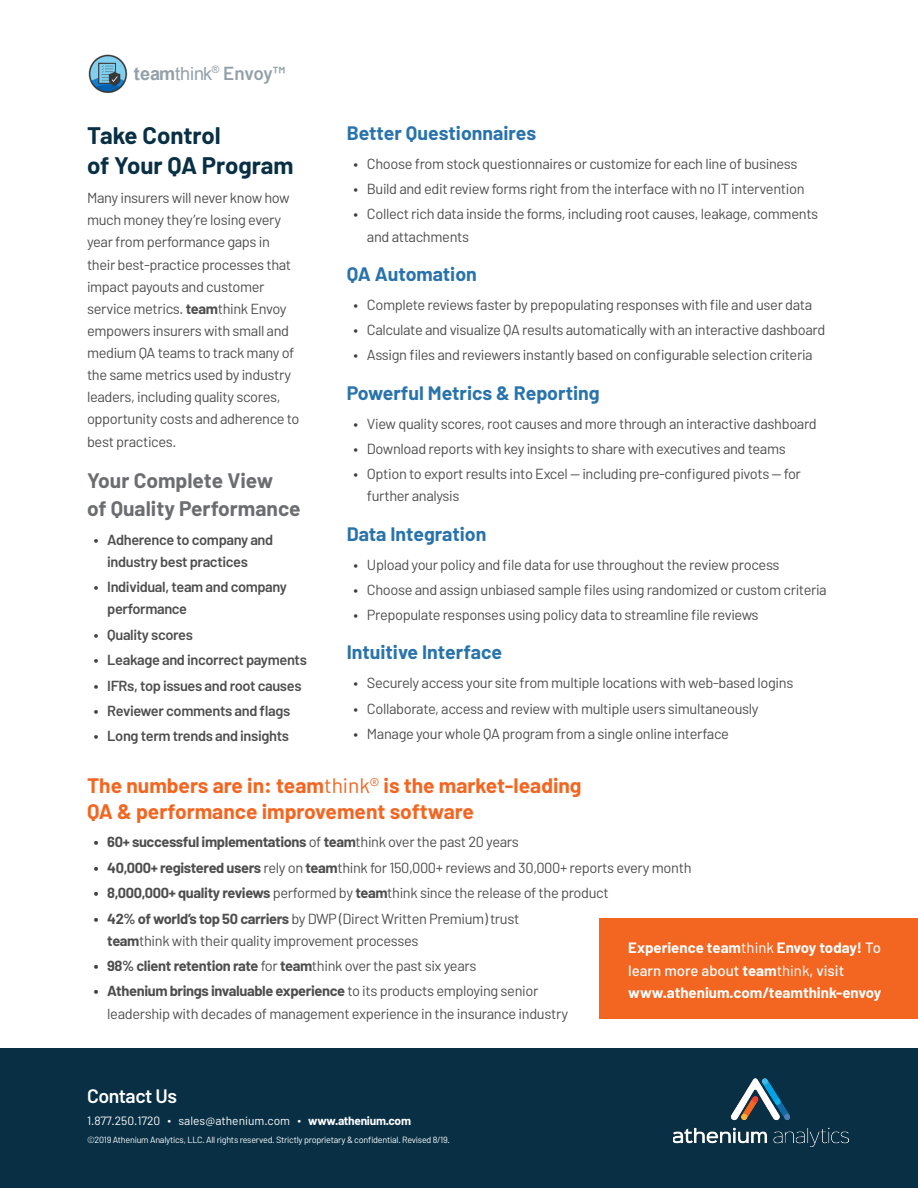
<style>
.page{position:relative;width:918px;height:1188px;background:#fff}
.page>*{position:absolute;margin:0;border:0;box-sizing:border-box;transform-origin:0 0}
.Header_2{font:700 24px/30px "Barlow";color:#082f44}
.Header_2-2{font:700 21px/25.5px "Barlow";color:#f36621}
.Header_2-3{font:700 21px/28.5px "Barlow";color:#6c6d70}
.Header_2-4{font:700 19.5px "Barlow";color:#2973ac}
.t1{font:600 19.5px "Barlow";letter-spacing:-.025em;color:#fff}
.Intro{font:600 18.9px "Barlow";letter-spacing:-.02em;color:#94a0a9}
.Body_Copy{font:700 15px/22.5px "Barlow";color:#fff}
.Body_Copy-2{font:14.7px/22.2px "Barlow";letter-spacing:-.025em;color:#4e4e4e}
.t2{font:600 14.7px/22.2px "Barlow";letter-spacing:-.025em;color:#4e4e4e}
.t3{font:700 14.7px "Barlow";letter-spacing:-.025em;color:#4e4e4e}
.Body_Copy-3{font:12px "Barlow";color:#fff}
.t4{font:10.2px "Arial";color:#94a0a9}
.Body_Copy-4{font:9px "Barlow";letter-spacing:-.025em;color:#fff}
.s1{font-family:"Arial";font-weight:700;font-size:18.15px}
.s2{font-family:"Arial";font-weight:400;font-size:18.15px}
.s3{font-size:15px;color:#3e3e3f}
.s4{font-weight:700}
.s5{font-weight:400}
.s6{font-weight:700;font-size:15px;color:#3e3e3f}
.s7{font-weight:500}
</style>
<div class="page">
<div style="left:0;top:1049px;width:918px;height:139px;background:#082f44"></div>
<img style="left:673px;top:1079px;width:176px;height:67px">
<img style="left:88px;top:54px;width:40px;height:40px">
<div style="left:600px;top:918px;width:318px;height:100px;background:#f36621"></div>
<p class="t4" style="left:212px;top:63px;width:9px">®</p>
<p class="Intro" style="left:134px;top:61px;width:153px"><span class="s1">team</span><span class="s2">think</span> Envoy™</p>
<p class="Header_2-4" style="left:347px;top:121px;width:191px">Better Questionnaires</p>
<p class="Body_Copy-2" style="left:353px;top:152px;width:446px"><span class="s3">•</span> Choose from stock questionnaires or customize for each line of business</p>
<p class="Body_Copy-2" style="left:353px;top:177px;width:453px"><span class="s3">•</span> Build and edit review forms right from the interface with no IT intervention</p>
<p class="Body_Copy-2" style="left:367px;top:203px;width:453px;text-indent:-14px"><span class="s3">•</span> Collect rich data inside the forms, including root causes, leakage, comments and attachments</p>
<p class="Header_2-4" style="left:347px;top:262px;width:132px">QA Automation</p>
<p class="Body_Copy-2" style="left:353px;top:293px;width:460px"><span class="s3">•</span> Complete reviews faster by prepopulating responses with file and user data</p>
<p class="Body_Copy-2" style="left:353px;top:318px;width:473px"><span class="s3">•</span> Calculate and visualize QA results automatically with an interactive dashboard</p>
<p class="Body_Copy-2" style="left:353px;top:344px;width:461px"><span class="s3">•</span> Assign files and reviewers instantly based on configurable selection criteria</p>
<p class="Header_2-4" style="left:347px;top:381px;width:255px">Powerful Metrics &amp; Reporting</p>
<p class="Body_Copy-2" style="left:353px;top:412px;width:465px"><span class="s3">•</span> View quality scores, root causes and more through an interactive dashboard</p>
<p class="Body_Copy-2" style="left:353px;top:437px;width:434px"><span class="s3">•</span> Download reports with key insights to share with executives and teams</p>
<p class="Body_Copy-2" style="left:367px;top:463px;width:436px;text-indent:-14px"><span class="s3">•</span> Option to export results into Excel — including pre-configured pivots — for further analysis</p>
<p class="Header_2-4" style="left:347px;top:522px;width:141px">Data Integration</p>
<p class="Body_Copy-2" style="left:353px;top:553px;width:428px"><span class="s3">•</span> Upload your policy and file data for use throughout the review process</p>
<p class="Body_Copy-2" style="left:353px;top:578px;width:475px"><span class="s3">•</span> Choose and assign unbiased sample files using randomized or custom criteria</p>
<p class="Body_Copy-2" style="left:353px;top:603px;width:407px"><span class="s3">•</span> Prepopulate responses using policy data to streamline file reviews</p>
<p class="Header_2-4" style="left:347px;top:640px;width:157px">Intuitive Interface</p>
<p class="Body_Copy-2" style="left:353px;top:672px;width:441px"><span class="s3">•</span> Securely access your site from multiple locations with web-based logins</p>
<p class="Body_Copy-2" style="left:353px;top:697px;width:407px"><span class="s3">•</span> Collaborate, access and review with multiple users simultaneously</p>
<p class="Body_Copy-2" style="left:353px;top:722px;width:377px"><span class="s3">•</span> Manage your whole QA program from a single online interface</p>
<p class="Header_2" style="left:87px;top:121px;width:208px">Take Control<br>of Your QA Program</p>
<p class="Body_Copy-2" style="left:87px;top:186px;width:214px">Many insurers will never know how much money they’re losing every year from performance gaps in their best-practice processes that impact payouts and customer service metrics. <span class="s4">team</span>think Envoy empowers insurers with small and medium QA teams to track many of the same metrics used by industry leaders, including quality scores, opportunity costs and adherence to best practices.</p>
<p class="Header_2-3" style="left:87px;top:466px;width:215px">Your Complete View<br>of Quality Performance</p>
<p class="t2" style="left:107px;top:528px;width:168px;text-indent:-14px"><span class="s3">•</span> Adherence to company and industry best practices</p>
<p class="t2" style="left:107px;top:576px;width:181px;text-indent:-14px"><span class="s3">•</span> Individual, team and company performance</p>
<p class="t2" style="left:94px;top:623px;width:101px"><span class="s3">•</span> Quality scores</p>
<p class="t2" style="left:94px;top:649px;width:215px"><span class="s3">•</span> Leakage and incorrect payments</p>
<p class="t2" style="left:94px;top:674px;width:209px"><span class="s3">•</span> IFRs, top issues and root causes</p>
<p class="t2" style="left:94px;top:699px;width:198px"><span class="s3">•</span> Reviewer comments and flags</p>
<p class="t2" style="left:94px;top:725px;width:197px"><span class="s3">•</span> Long term trends and insights</p>
<p class="Header_2-2" style="left:87px;top:773px;width:496px">The numbers are in: team<span class="s5">think®</span> is the market-leading<br>QA &amp; performance improvement software</p>
<p class="t3" style="left:94px;top:833px;width:427px"><span class="s3">•</span> 60+ successful implementations <span class="s5">of</span> team<span class="s5">think over the past 20 years</span></p>
<p class="Body_Copy-2" style="left:94px;top:856px;width:599px"><span class="s6">•</span> <span class="s4">40,000+ registered users</span> rely on <span class="s4">team</span>think for 150,000+ reviews and 30,000+ reports every month</p>
<p class="Body_Copy-2" style="left:94px;top:881px;width:517px"><span class="s6">•</span> <span class="s4">8,000,000+ quality reviews</span> performed by <span class="s4">team</span>think since the release of the product</p>
<p class="Body_Copy-2" style="left:107px;top:907px;width:414px;text-indent:-14px"><span class="s6">•</span> <span class="s4">42% of world’s top 50 carriers</span> by DWP (Direct Written Premium) trust <span class="s4">team</span>think with their quality improvement processes</p>
<p class="Body_Copy-2" style="left:94px;top:954px;width:384px"><span class="s6">•</span> <span class="s4">98% client retention rate</span> for <span class="s4">team</span>think over the past six years</p>
<p class="Body_Copy-2" style="left:107px;top:980px;width:462px;text-indent:-14px"><span class="s6">•</span> <span class="s4">Athenium brings invaluable experience</span> to its products employing senior leadership with decades of management experience in the insurance industry</p>
<p class="Body_Copy" style="left:628px;top:936px;width:255px">Experience team<span class="s5">think</span> Envoy today! <span class="s7">To learn more about</span> team<span class="s5">think</span><span class="s7">, visit </span>www.athenium.com/teamthink-envoy</p>
<p class="t1" style="left:87px;top:1084px;width:91px">Contact Us</p>
<p class="Body_Copy-3" style="left:87px;top:1113px;width:326px">1.877.250.1720 ∙ sales@athenium.com ∙ <span class="s4">www.athenium.com</span></p>
<p class="Body_Copy-4" style="left:87px;top:1134px;width:365px">©2019 Athenium Analytics, LLC. All rights reserved. Strictly proprietary &amp; confidential. Revised 8/19.</p>
</div>
